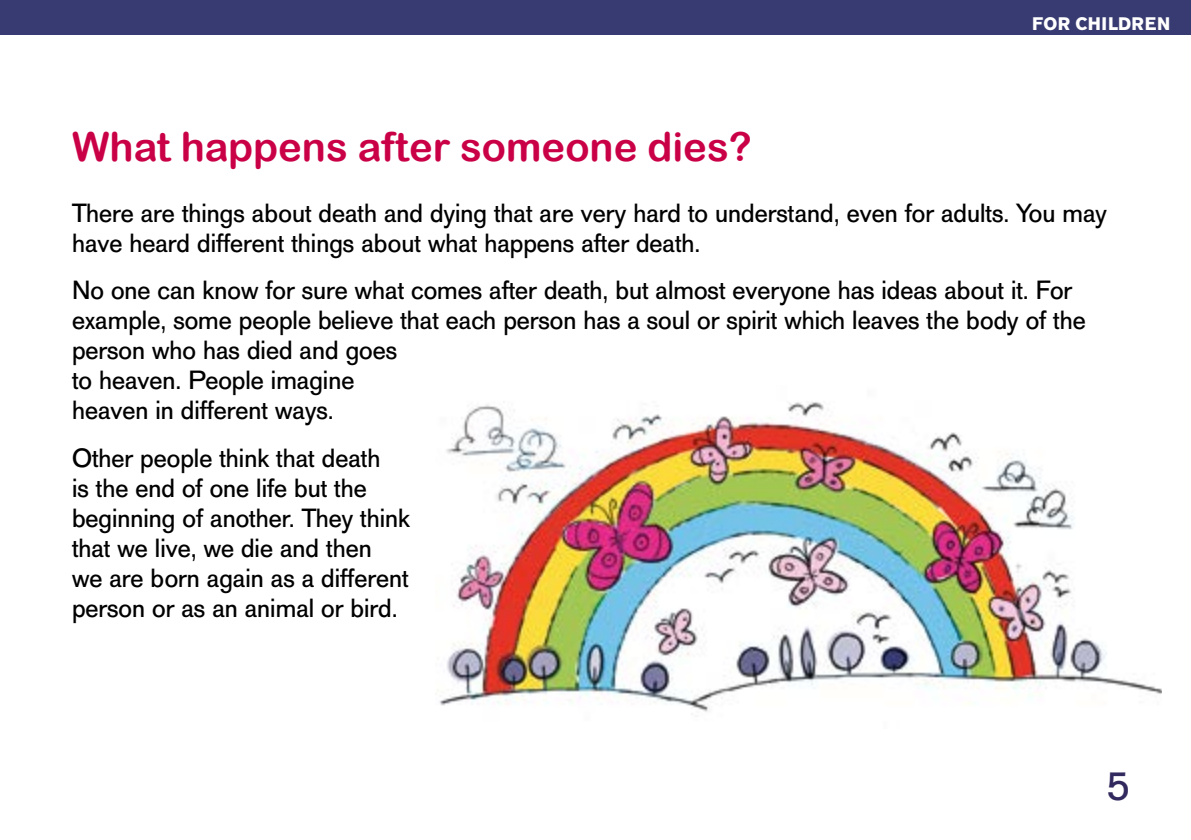
<style>
.page{position:relative;width:1191px;height:840px;background:#fff}
.page>*{position:absolute;margin:0;border:0;box-sizing:border-box;transform-origin:0 0}
.t1{font:40px "Arial Rounded MT Bold";color:#ca0047}
.t2{font:40px "AG Old Face";color:#322a5e}
.t3{font:26px/30px "AG Old Face";color:#000}
.t4{font:700 18px "AG Old Face";letter-spacing:.04em;color:#fff}
</style>
<div class="page">
<div style="left:0;top:0;width:1191px;height:35px;background:#383b71"></div>
<img style="left:437px;top:402px;width:724px;height:310px">
<p class="t4" style="left:1032px;top:13px;width:140px">FOR CHILDREN</p>
<h1 class="t1" style="left:72px;top:123px;width:681px">What happens after someone dies?</h1>
<p class="t3" style="left:72px;top:198px;width:1036px">There are things about death and dying that are very hard to understand, even for adults. You may have heard different things about what happens after death.</p>
<p class="t3" style="left:72px;top:275px;width:1015px">No one can know for sure what comes after death, but almost everyone has ideas about it. For example, some people believe that each person has a soul or spirit which leaves the body of the person who has died and goes<br>to heaven. People imagine<br>heaven in different ways.</p>
<p class="t3" style="left:72px;top:442px;width:340px">Other people think that death<br>is the end of one life but the beginning of another. They think that we live, we die and then<br>we are born again as a different person or as an animal or bird.</p>
<h1 class="t2" style="left:1106px;top:762px;width:26px">5</h1>
</div>
